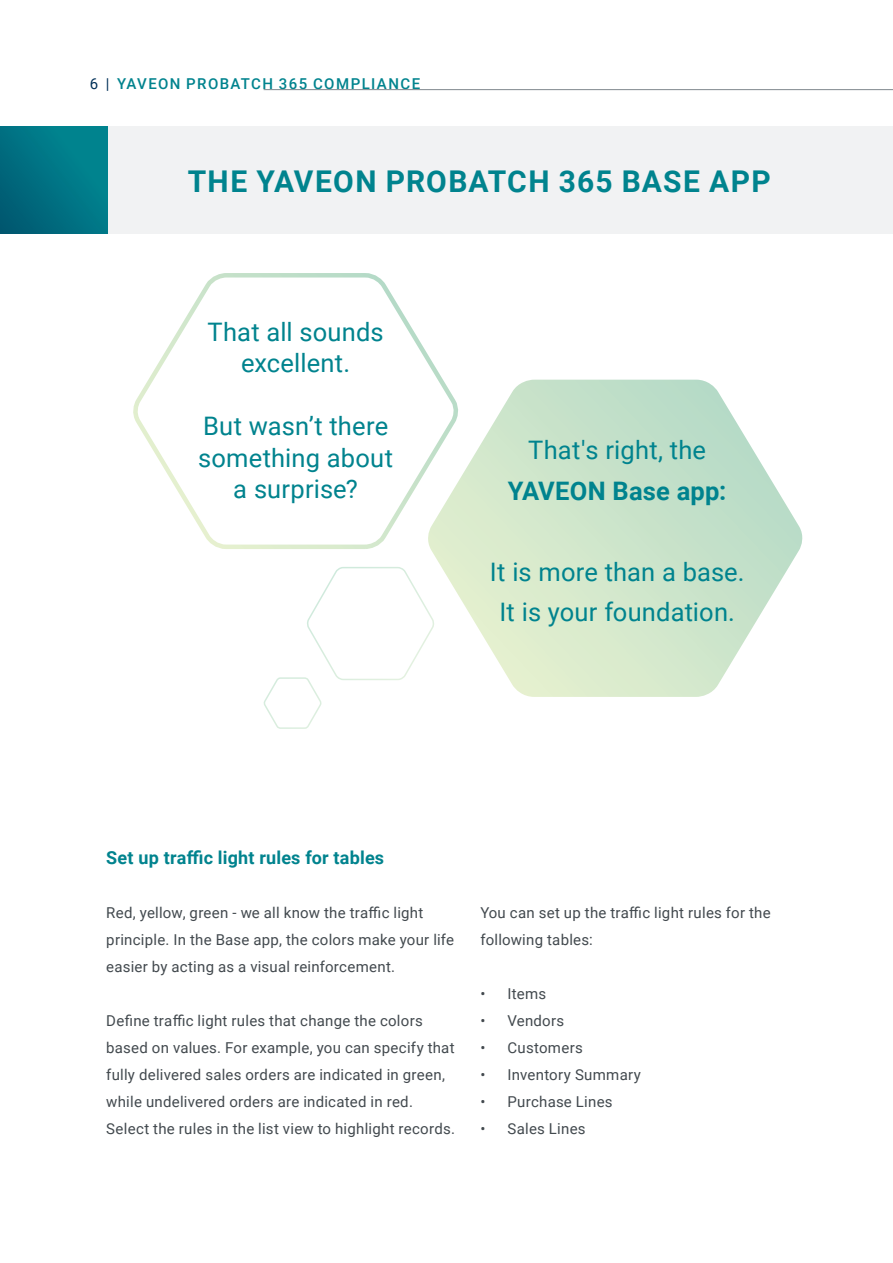
<style>
.page{position:relative;width:893px;height:1263px;background:#fff}
.page>*{position:absolute;margin:0;border:0;box-sizing:border-box;transform-origin:0 0}
.t1{font:700 30px "Roboto";letter-spacing:.035em;color:#00838e}
.t2{font:25.5px/31.5px "Roboto";letter-spacing:.005em;color:#00838e;text-align:center}
.t3{font:700 25.5px "Roboto";letter-spacing:.005em;color:#00838e}
.t4{font:700 18px "Roboto";letter-spacing:.01em;color:#00838e}
.t5{font:15px/27px "Roboto";letter-spacing:.015em;color:#42494e}
.t6{font:500 15px "Roboto";letter-spacing:.095em;color:#00838e}
.s1{font-weight:400;color:#003058}
</style>
<div class="page">
<svg style="left:432px;top:380px;width:371px;height:317px"></svg>
<svg style="left:133px;top:273px;width:331px;height:278px"></svg>
<div style="left:107px;top:126px;width:786px;height:108px;background:#f1f2f3"></div>
<div style="left:0;top:126px;width:107px;height:108px;background:linear-gradient(to right,#006379,#00848f)"></div>
<svg style="left:263px;top:566px;width:171px;height:163px"></svg>
<hr style="left:264px;top:89px;width:629px;height:1px;background:#7f878d">
<p class="t6" style="left:90px;top:73px;width:332px"><span class="s1">6 |</span> YAVEON PROBATCH 365 COMPLIANCE</p>
<h1 class="t1" style="left:188px;top:160px;width:584px">THE YAVEON PROBATCH 365 BASE APP</h1>
<h2 class="t2" style="left:208px;top:315px;width:178px">That all sounds excellent.</h2>
<h2 class="t2" style="left:198px;top:409px;width:196px">But wasn’t there something about a surprise?</h2>
<h2 class="t2" style="left:528px;top:433px;width:179px">That's right, the</h2>
<h2 class="t3" style="left:508px;top:473px;width:220px">YAVEON Base app:</h2>
<h2 class="t2" style="left:490px;top:550px;width:256px;line-height:40.5px">It is more than a base.<br>It is your foundation.</h2>
<p class="t4" style="left:106px;top:845px;width:279px">Set up traffic light rules for tables</p>
<p class="t5" style="left:106px;top:899px;width:349px">Red, yellow, green - we all know the traffic light principle. In the Base app, the colors make your life easier by acting as a visual reinforcement.</p>
<p class="t5" style="left:106px;top:1007px;width:350px">Define traffic light rules that change the colors based on values. For example, you can specify that fully delivered sales orders are indicated in green, while undelivered orders are indicated in red.<br>Select the rules in the list view to highlight records.</p>
<p class="t5" style="left:480px;top:899px;width:292px">You can set up the traffic light rules for the following tables:</p>
<p class="t5" style="left:480px;top:980px;width:67px">• Items</p>
<p class="t5" style="left:480px;top:1007px;width:85px">• Vendors</p>
<p class="t5" style="left:480px;top:1034px;width:104px">• Customers</p>
<p class="t5" style="left:480px;top:1061px;width:162px">• Inventory Summary</p>
<p class="t5" style="left:480px;top:1088px;width:134px">• Purchase Lines</p>
<p class="t5" style="left:480px;top:1115px;width:107px">• Sales Lines</p>
</div>
